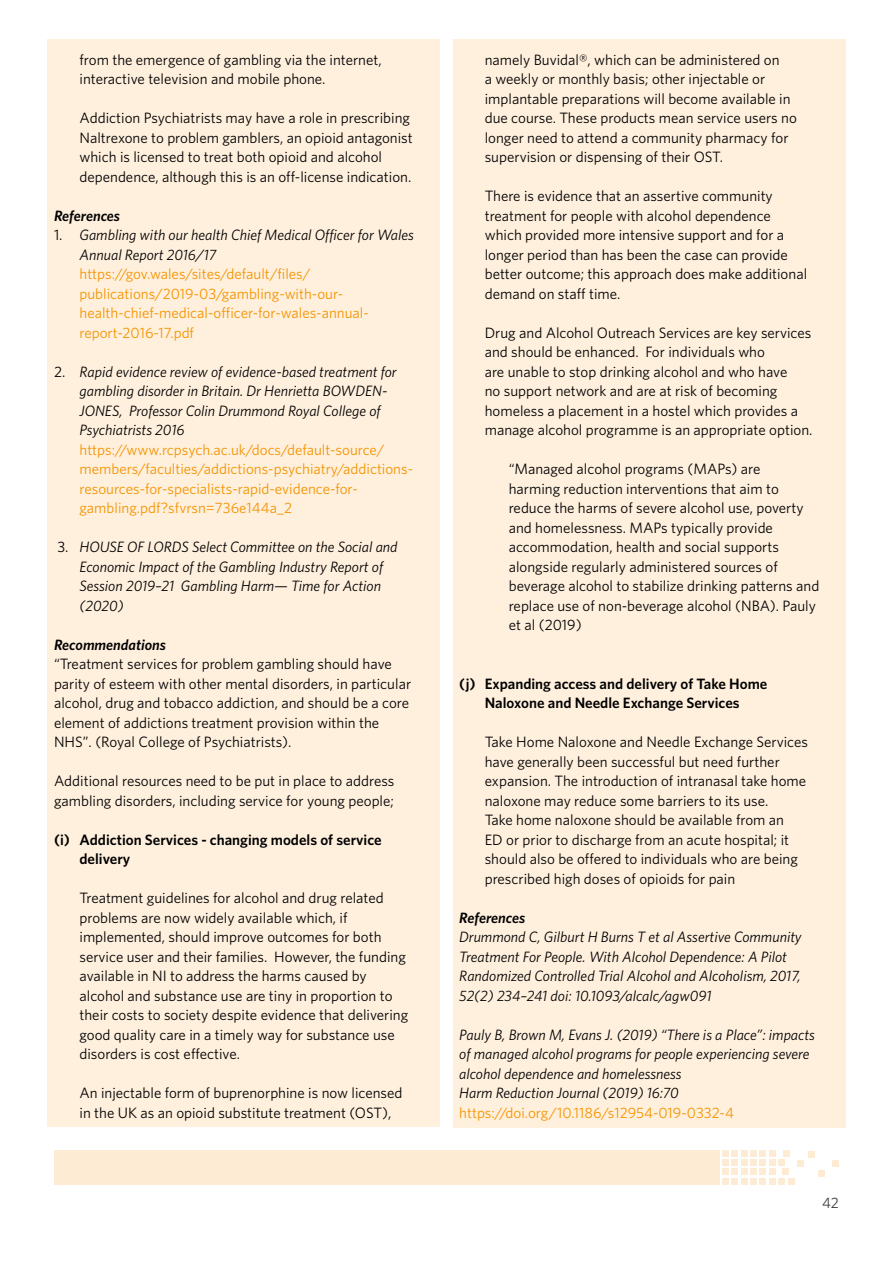
<style>
.page{position:relative;width:893px;height:1263px;background:#fff}
.page>*{position:absolute;margin:0;border:0;box-sizing:border-box;transform-origin:0 0}
.t1{font:15px/19.5px "Whitney";color:#000}
.t2{font:italic 15px/19.5px "Whitney";color:#000}
.t3{font:15px/19.5px "Whitney";color:#f49400}
.t4{font:600 15px/19.5px "Whitney";color:#000}
.t5{font:italic 600 15px "Whitney";color:#000}
.t6{font:15px "Whitney";color:#3c3c3b}
.s1{font-style:normal}
</style>
<div class="page">
<div style="left:54px;top:1150px;width:666px;height:34px;background:#feebd3"></div>
<div style="left:732px;top:1150px;width:6px;height:7px;background:#feebd3"></div>
<div style="left:722px;top:1150px;width:7px;height:7px;background:#feebd3"></div>
<div style="left:741px;top:1150px;width:6px;height:7px;background:#feebd3"></div>
<div style="left:750px;top:1150px;width:7px;height:7px;background:#feebd3"></div>
<div style="left:760px;top:1150px;width:6px;height:7px;background:#feebd3"></div>
<div style="left:769px;top:1150px;width:6px;height:7px;background:#feebd3"></div>
<div style="left:783px;top:1150px;width:6px;height:7px;background:#feebd3"></div>
<div style="left:797px;top:1160px;width:7px;height:7px;background:#feebd3"></div>
<div style="left:833px;top:1160px;width:6px;height:7px;background:#feebd3"></div>
<svg style="left:818px;top:1171px;width:6px;height:6px"></svg>
<svg style="left:808px;top:1152px;width:6px;height:6px"></svg>
<div style="left:722px;top:1178px;width:7px;height:6px;background:#feebd3"></div>
<div style="left:750px;top:1178px;width:7px;height:6px;background:#feebd3"></div>
<div style="left:778px;top:1178px;width:7px;height:6px;background:#feebd3"></div>
<svg style="left:788px;top:1178px;width:6px;height:6px"></svg>
<div style="left:722px;top:1169px;width:7px;height:6px;background:#feebd3"></div>
<svg style="left:732px;top:1169px;width:15px;height:15px"></svg>
<div style="left:750px;top:1169px;width:7px;height:6px;background:#feebd3"></div>
<svg style="left:760px;top:1169px;width:15px;height:15px"></svg>
<div style="left:782px;top:1169px;width:7px;height:6px;background:#feebd3"></div>
<div style="left:732px;top:1159px;width:6px;height:7px;background:#feebd3"></div>
<div style="left:722px;top:1159px;width:7px;height:7px;background:#feebd3"></div>
<div style="left:741px;top:1159px;width:6px;height:7px;background:#feebd3"></div>
<div style="left:750px;top:1159px;width:7px;height:7px;background:#feebd3"></div>
<div style="left:760px;top:1159px;width:6px;height:7px;background:#feebd3"></div>
<div style="left:769px;top:1159px;width:6px;height:7px;background:#feebd3"></div>
<div style="left:778px;top:1159px;width:7px;height:7px;background:#feebd3"></div>
<div style="left:48px;top:39px;width:392px;height:54px;background:#fff0de"></div>
<div style="left:48px;top:78px;width:392px;height:35px;background:#fff0de"></div>
<div style="left:48px;top:97px;width:392px;height:94px;background:#fff0de"></div>
<div style="left:48px;top:175px;width:392px;height:35px;background:#fff0de"></div>
<div style="left:48px;top:195px;width:392px;height:35px;background:#fff0de"></div>
<div style="left:48px;top:214px;width:392px;height:55px;background:#fff0de"></div>
<div style="left:48px;top:253px;width:392px;height:94px;background:#fff0de"></div>
<div style="left:48px;top:331px;width:392px;height:35px;background:#fff0de"></div>
<div style="left:48px;top:351px;width:392px;height:93px;background:#fff0de"></div>
<div style="left:48px;top:429px;width:392px;height:93px;background:#fff0de"></div>
<div style="left:48px;top:507px;width:392px;height:35px;background:#fff0de"></div>
<div style="left:48px;top:526px;width:392px;height:94px;background:#fff0de"></div>
<div style="left:48px;top:604px;width:392px;height:35px;background:#fff0de"></div>
<div style="left:48px;top:624px;width:392px;height:132px;background:#fff0de"></div>
<div style="left:48px;top:741px;width:392px;height:35px;background:#fff0de"></div>
<div style="left:48px;top:760px;width:392px;height:55px;background:#fff0de"></div>
<div style="left:48px;top:799px;width:392px;height:35px;background:#fff0de"></div>
<div style="left:48px;top:819px;width:392px;height:54px;background:#fff0de"></div>
<div style="left:48px;top:858px;width:392px;height:35px;background:#fff0de"></div>
<div style="left:48px;top:877px;width:392px;height:191px;background:#fff0de"></div>
<div style="left:48px;top:1053px;width:392px;height:35px;background:#fff0de"></div>
<div style="left:48px;top:1072px;width:392px;height:55px;background:#fff0de"></div>
<div style="left:453px;top:39px;width:392px;height:132px;background:#fff0de"></div>
<div style="left:453px;top:156px;width:392px;height:35px;background:#fff0de"></div>
<div style="left:453px;top:175px;width:392px;height:133px;background:#fff0de"></div>
<div style="left:453px;top:292px;width:392px;height:35px;background:#fff0de"></div>
<div style="left:453px;top:312px;width:392px;height:132px;background:#fff0de"></div>
<div style="left:453px;top:429px;width:392px;height:35px;background:#fff0de"></div>
<div style="left:453px;top:448px;width:392px;height:191px;background:#fff0de"></div>
<div style="left:453px;top:624px;width:392px;height:35px;background:#fff0de"></div>
<div style="left:453px;top:643px;width:392px;height:35px;background:#fff0de"></div>
<div style="left:453px;top:663px;width:392px;height:54px;background:#fff0de"></div>
<div style="left:453px;top:702px;width:392px;height:35px;background:#fff0de"></div>
<div style="left:453px;top:721px;width:392px;height:172px;background:#fff0de"></div>
<div style="left:453px;top:877px;width:392px;height:35px;background:#fff0de"></div>
<div style="left:453px;top:897px;width:392px;height:35px;background:#fff0de"></div>
<div style="left:453px;top:916px;width:392px;height:94px;background:#fff0de"></div>
<div style="left:453px;top:994px;width:392px;height:35px;background:#fff0de"></div>
<div style="left:453px;top:1014px;width:392px;height:74px;background:#fff0de"></div>
<div style="left:453px;top:1072px;width:392px;height:36px;background:#fff0de"></div>
<div style="left:453px;top:1092px;width:392px;height:35px;background:#fff0de"></div>
<p class="t1" style="left:80px;top:49px;width:304px">from the emergence of gambling via the internet, interactive television and mobile phone.</p>
<p class="t1" style="left:80px;top:108px;width:335px">Addiction Psychiatrists may have a role in prescribing Naltrexone to problem gamblers, an opioid antagonist which is licensed to treat both opioid and alcohol dependence, although this is an off-license indication.</p>
<p class="t5" style="left:54px;top:207px;width:67px">References</p>
<p class="t2" style="left:80px;top:225px;width:336px;text-indent:-26px"><span class="s1">1.</span> Gambling with our health Chief Medical Officer for Wales<br>Annual Report 2016/17</p>
<p class="t3" style="left:80px;top:264px;width:291px">https://gov.wales/sites/default/files/ publications/2019-03/gambling-with-our&shy;health-chief-medical-officer-for-wales-annual&shy;report-2016-17.pdf</p>
<p class="t2" style="left:80px;top:362px;width:319px;text-indent:-26px"><span class="s1">2.</span> Rapid evidence review of evidence-based treatment for gambling disorder in Britain. Dr Henrietta BOWDEN-JONES, Professor Colin Drummond Royal College of Psychiatrists 2016</p>
<p class="t3" style="left:80px;top:439px;width:335px">https://www.rcpsych.ac.uk/docs/default-source/ members/faculties/addictions-psychiatry/addictions&shy;resources-for-specialists-rapid-evidence-for&shy;gambling.pdf?sfvrsn=736e144a_2</p>
<p class="t2" style="left:80px;top:537px;width:320px;text-indent:-22px"><span class="s1">3.</span> HOUSE OF LORDS Select Committee on the Social and Economic Impact of the Gambling Industry Report of Session 2019–21 Gambling Harm— Time for Action (2020)</p>
<p class="t5" style="left:54px;top:636px;width:113px">Recommendations</p>
<p class="t1" style="left:54px;top:654px;width:359px">“Treatment services for problem gambling should have parity of esteem with other mental disorders, in particular alcohol, drug and tobacco addiction, and should be a core element of addictions treatment provision within the NHS”. (Royal College of Psychiatrists).</p>
<p class="t1" style="left:54px;top:771px;width:342px">Additional resources need to be put in place to address gambling disorders, including service for young people;</p>
<p class="t4" style="left:79px;top:829px;width:304px;text-indent:-25px">(i) Addiction Services - changing models of service delivery</p>
<p class="t1" style="left:80px;top:888px;width:330px">Treatment guidelines for alcohol and drug related problems are now widely available which, if implemented, should improve outcomes for both service user and their families. However, the funding available in NI to address the harms caused by alcohol and substance use are tiny in proportion to their costs to society despite evidence that delivering good quality care in a timely way for substance use disorders is cost effective.</p>
<p class="t1" style="left:80px;top:1083px;width:324px">An injectable form of buprenorphine is now licensed in the UK as an opioid substitute treatment (OST),</p>
<p class="t1" style="left:485px;top:49px;width:314px">namely Buvidal®, which can be administered on<br>a weekly or monthly basis; other injectable or implantable preparations will become available in due course. These products mean service users no longer need to attend a community pharmacy for supervision or dispensing of their OST.</p>
<p class="t1" style="left:485px;top:186px;width:324px">There is evidence that an assertive community treatment for people with alcohol dependence which provided more intensive support and for a longer period than has been the case can provide better outcome; this approach does make additional demand on staff time.</p>
<p class="t1" style="left:485px;top:322px;width:329px">Drug and Alcohol Outreach Services are key services and should be enhanced. For individuals who<br>are unable to stop drinking alcohol and who have<br>no support network and are at risk of becoming homeless a placement in a hostel which provides a manage alcohol programme is an appropriate option.</p>
<p class="t1" style="left:509px;top:459px;width:312px">“Managed alcohol programs (MAPs) are<br>harming reduction interventions that aim to reduce the harms of severe alcohol use, poverty and homelessness. MAPs typically provide accommodation, health and social supports alongside regularly administered sources of beverage alcohol to stabilize drinking patterns and replace use of non-beverage alcohol (NBA). Pauly et al (2019)</p>
<p class="t4" style="left:459px;top:673px;width:310px;text-align:center">(j) Expanding access and delivery of Take Home<br>Naloxone and Needle Exchange Services</p>
<p class="t1" style="left:485px;top:732px;width:325px">Take Home Naloxone and Needle Exchange Services have generally been successful but need further expansion. The introduction of intranasal take home naloxone may reduce some barriers to its use.<br>Take home naloxone should be available from an<br>ED or prior to discharge from an acute hospital; it should also be offered to individuals who are being prescribed high doses of opioids for pain</p>
<p class="t5" style="left:459px;top:909px;width:67px">References</p>
<p class="t2" style="left:459px;top:927px;width:344px">Drummond C, Gilburt H Burns T et al Assertive Community Treatment For People. With Alcohol Dependence: A Pilot Randomized Controlled Trial Alcohol and Alcoholism, 2017, 52(2) 234–241 doi: 10.1093/alcalc/agw091</p>
<p class="t2" style="left:459px;top:1025px;width:357px">Pauly B, Brown M, Evans J. (2019) “There is a Place”: impacts of managed alcohol programs for people experiencing severe alcohol dependence and homelessness<br>Harm Reduction Journal (2019) 16:70</p>
<p class="t3" style="left:459px;top:1102px;width:276px">https://doi.org/10.1186/s12954-019-0332-4</p>
<p class="t6" style="left:822px;top:1194px;width:18px">42</p>
</div>
